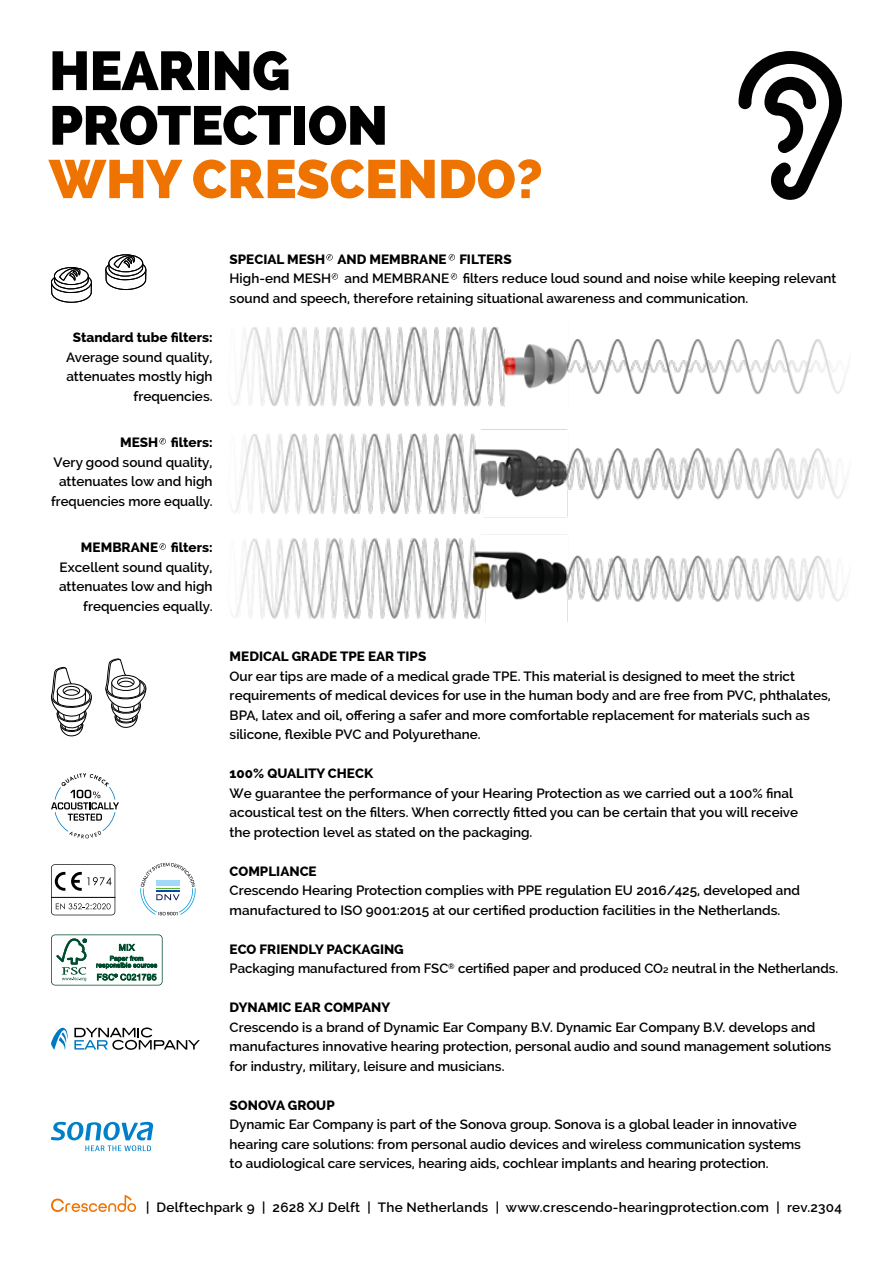
<style>
.page{position:relative;width:893px;height:1263px;background:#fff}
.page>*{position:absolute;margin:0;border:0;box-sizing:border-box;transform-origin:0 0}
.t1{font:800 54px "Raleway";color:#ee7300}
.t2{font:600 13.5px/19.5px "Raleway";color:#000}
.t3{font:800 13.5px "Raleway";color:#000}
.t4{font:600 13.5px "Raleway";letter-spacing:.02em;color:#000}
.s1{font-weight:800}
</style>
<div class="page">
<svg style="left:74px;top:1027px;width:126px;height:23px"></svg>
<svg style="left:51px;top:1027px;width:17px;height:23px"></svg>
<svg style="left:51px;top:773px;width:68px;height:65px"></svg>
<svg style="left:51px;top:667px;width:41px;height:70px"></svg>
<svg style="left:105px;top:658px;width:42px;height:70px"></svg>
<div style="left:54px;top:267px;width:35px;height:18px;border:1px solid #000;border-radius:50%"></div>
<svg style="left:51px;top:268px;width:41px;height:35px"></svg>
<div style="left:108px;top:254px;width:35px;height:18px;border:1px solid #000;border-radius:50%"></div>
<svg style="left:105px;top:255px;width:42px;height:35px"></svg>
<svg style="left:51px;top:1122px;width:102px;height:29px"></svg>
<svg style="left:51px;top:1195px;width:85px;height:17px"></svg>
<svg style="left:738px;top:51px;width:104px;height:149px"></svg>
<svg style="left:51px;top:934px;width:112px;height:51px"></svg>
<div style="left:52px;top:935px;width:110px;height:50px;background:#fff;border-radius:3px"></div>
<svg style="left:56px;top:938px;width:31px;height:43px"></svg>
<svg style="left:96px;top:943px;width:61px;height:37px"></svg>
<img style="left:234px;top:326px;width:612px;height:81px">
<img style="left:234px;top:429px;width:612px;height:89px">
<img style="left:234px;top:534px;width:612px;height:87px">
<svg style="left:140px;top:863px;width:56px;height:52px"></svg>
<svg style="left:51px;top:864px;width:64px;height:51px"></svg>
<svg style="left:159px;top:438px;width:7px;height:6px"></svg>
<svg style="left:159px;top:543px;width:7px;height:7px"></svg>
<svg style="left:332px;top:273px;width:6px;height:7px"></svg>
<svg style="left:451px;top:273px;width:6px;height:7px"></svg>
<svg style="left:326px;top:254px;width:7px;height:6px"></svg>
<svg style="left:449px;top:254px;width:6px;height:6px"></svg>
<svg style="left:53px;top:51px;width:34px;height:39px"></svg>
<svg style="left:93px;top:51px;width:102px;height:39px"></svg>
<div style="left:198px;top:51px;width:11px;height:39px;background:#000"></div>
<svg style="left:215px;top:51px;width:73px;height:39px"></svg>
<svg style="left:53px;top:106px;width:238px;height:39px"></svg>
<div style="left:294px;top:106px;width:11px;height:39px;background:#000"></div>
<svg style="left:309px;top:106px;width:76px;height:39px"></svg>
<h1 class="t1" style="left:49px;top:148px;width:495px">WHY CRESCENDO?</h1>
<p class="t3" style="left:73px;top:330px;width:141px">Standard tube filters:</p>
<p class="t2" style="left:66px;top:347px;width:148px;text-align:right">Average sound quality, attenuates mostly high frequencies.</p>
<p class="t3" style="left:120px;top:435px;width:94px">MESH filters:</p>
<p class="t2" style="left:51px;top:452px;width:163px;text-align:center">Very good sound quality, attenuates low and high frequencies more equally.</p>
<p class="t3" style="left:81px;top:540px;width:133px">MEMBRANE filters:</p>
<p class="t2" style="left:59px;top:557px;width:155px;text-align:right">Excellent sound quality, attenuates low and high frequencies equally.</p>
<p class="t3" style="left:230px;top:251px;width:284px">SPECIAL MESH AND MEMBRANE FILTERS</p>
<p class="t2" style="left:230px;top:269px;width:608px">High-end MESH and MEMBRANE filters reduce loud sound and noise while keeping relevant sound and speech, therefore retaining situational awareness and communication.</p>
<p class="t3" style="left:230px;top:649px;width:198px">MEDICAL GRADE TPE EAR TIPS</p>
<p class="t2" style="left:230px;top:666px;width:603px">Our ear tips are made of a medical grade TPE. This material is designed to meet the strict requirements of medical devices for use in the human body and are free from PVC, phthalates, BPA, latex and oil, offering a safer and more comfortable replacement for materials such as silicone, flexible PVC and Polyurethane.</p>
<p class="t3" style="left:230px;top:766px;width:145px">100% QUALITY CHECK</p>
<p class="t2" style="left:230px;top:783px;width:570px">We guarantee the performance of your Hearing Protection as we carried out a 100% final acoustical test on the filters. When correctly fitted you can be certain that you will receive the protection level as stated on the packaging.</p>
<p class="t3" style="left:230px;top:863px;width:89px">COMPLIANCE</p>
<p class="t2" style="left:230px;top:881px;width:572px">Crescendo Hearing Protection complies with PPE regulation EU 2016/425, developed and manufactured to ISO 9001:2015 at our certified production facilities in the Netherlands.</p>
<p class="t2" style="left:230px;top:939px;width:610px"><span class="s1">ECO FRIENDLY PACKAGING<br></span>Packaging manufactured from FSC<sup>®</sup> certified paper and produced CO₂ neutral in the Netherlands.</p>
<p class="t3" style="left:230px;top:1000px;width:162px">DYNAMIC EAR COMPANY</p>
<p class="t2" style="left:230px;top:1017px;width:603px">Crescendo is a brand of Dynamic Ear Company B.V. Dynamic Ear Company B.V. develops and manufactures innovative hearing protection, personal audio and sound management solutions for industry, military, leisure and musicians.</p>
<p class="t3" style="left:230px;top:1097px;width:107px">SONOVA GROUP</p>
<p class="t2" style="left:230px;top:1115px;width:573px">Dynamic Ear Company is part of the Sonova group. Sonova is a global leader in innovative hearing care solutions: from personal audio devices and wireless communication systems to audiological care services, hearing aids, cochlear implants and hearing protection.</p>
<p class="t4" style="left:146px;top:1199px;width:697px">| Delftechpark 9 | 2628 XJ Delft | The Netherlands | www.crescendo-hearingprotection.com | rev.2304</p>
</div>
